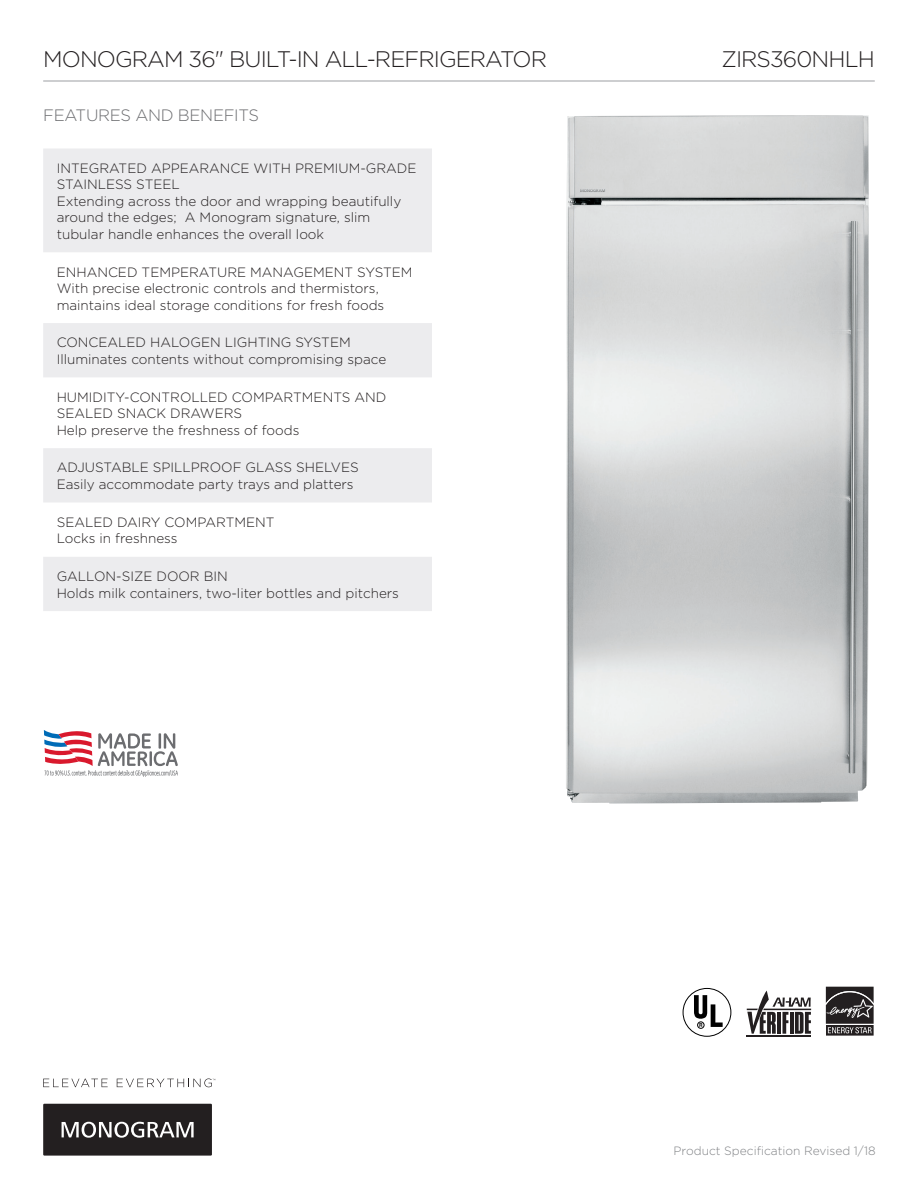
<style>
.page{position:relative;width:918px;height:1188px;background:#fff}
.page>*{position:absolute;margin:0;border:0;box-sizing:border-box;transform-origin:0 0}
.t1{font:300 22.5px "Gotham";letter-spacing:-.04em;color:#231f20}
.Sub_head{font:300 16.5px "Gotham";letter-spacing:-.02em;color:#6c6d70}
.F_and_B_Copy{font:300 13.5px/16.5px "Gotham";color:#231f20}
.t2{font:300 12px "Gotham";color:#808285}
.t3{font:700 5.7px "Helvetica";color:#000;scale:.85 1}
</style>
<div class="page">
<hr style="left:43px;top:80px;width:832px;height:2px;background:#a8a9ad">
<svg style="left:43px;top:1104px;width:169px;height:52px;background:#393637"></svg>
<svg style="left:43px;top:1079px;width:65px;height:8px"></svg>
<svg style="left:117px;top:1078px;width:98px;height:9px"></svg>
<svg style="left:43px;top:149px;width:389px;height:462px;fill:#ececee"></svg>
<img style="left:566px;top:115px;width:303px;height:689px">
<svg style="left:43px;top:730px;width:135px;height:47px"></svg>
<svg style="left:694px;top:995px;width:29px;height:32px"></svg>
<div style="left:697px;top:1022px;width:7px;height:7px;border:1px solid #000;border-radius:50%"></div>
<div style="left:683px;top:988px;width:48px;height:49px;border:1px solid #000;border-radius:50%"></div>
<hr style="left:747px;top:1035px;width:64px;height:2px;background:#231f20">
<svg style="left:747px;top:991px;width:64px;height:43px"></svg>
<svg style="left:826px;top:986px;width:48px;height:1px"></svg>
<svg style="left:825px;top:987px;width:49px;height:49px;background:#4e4b4c"></svg>
<h1 class="t1" style="left:43px;top:44px;width:505px">MONOGRAM 36" BUILT-IN ALL-REFRIGERATOR</h1>
<h1 class="t1" style="left:721px;top:44px;width:155px">ZIRS360NHLH</h1>
<p class="Sub_head" style="left:43px;top:105px;width:217px">FEATURES AND BENEFITS</p>
<p class="F_and_B_Copy" style="left:57px;top:159px;width:361px">INTEGRATED APPEARANCE WITH PREMIUM-GRADE STAINLESS STEEL<br>Extending across the door and wrapping beautifully around the edges; A Monogram signature, slim tubular handle enhances the overall look</p>
<p class="F_and_B_Copy" style="left:57px;top:263px;width:357px">ENHANCED TEMPERATURE MANAGEMENT SYSTEM<br>With precise electronic controls and thermistors, maintains ideal storage conditions for fresh foods</p>
<p class="F_and_B_Copy" style="left:57px;top:334px;width:331px">CONCEALED HALOGEN LIGHTING SYSTEM<br>Illuminates contents without compromising space</p>
<p class="F_and_B_Copy" style="left:57px;top:388px;width:331px">HUMIDITY-CONTROLLED COMPARTMENTS AND<br>SEALED SNACK DRAWERS<br>Help preserve the freshness of foods</p>
<p class="F_and_B_Copy" style="left:57px;top:459px;width:304px">ADJUSTABLE SPILLPROOF GLASS SHELVES<br>Easily accommodate party trays and platters</p>
<p class="F_and_B_Copy" style="left:57px;top:513px;width:219px">SEALED DAIRY COMPARTMENT<br>Locks in freshness</p>
<p class="F_and_B_Copy" style="left:57px;top:568px;width:344px">GALLON-SIZE DOOR BIN<br>Holds milk containers, two-liter bottles and pitchers</p>
<p class="t3" style="left:699px;top:1021px;width:6px">R</p>
<p class="t2" style="left:674px;top:1143px;width:204px">Product Specification Revised 1/18</p>
</div>
